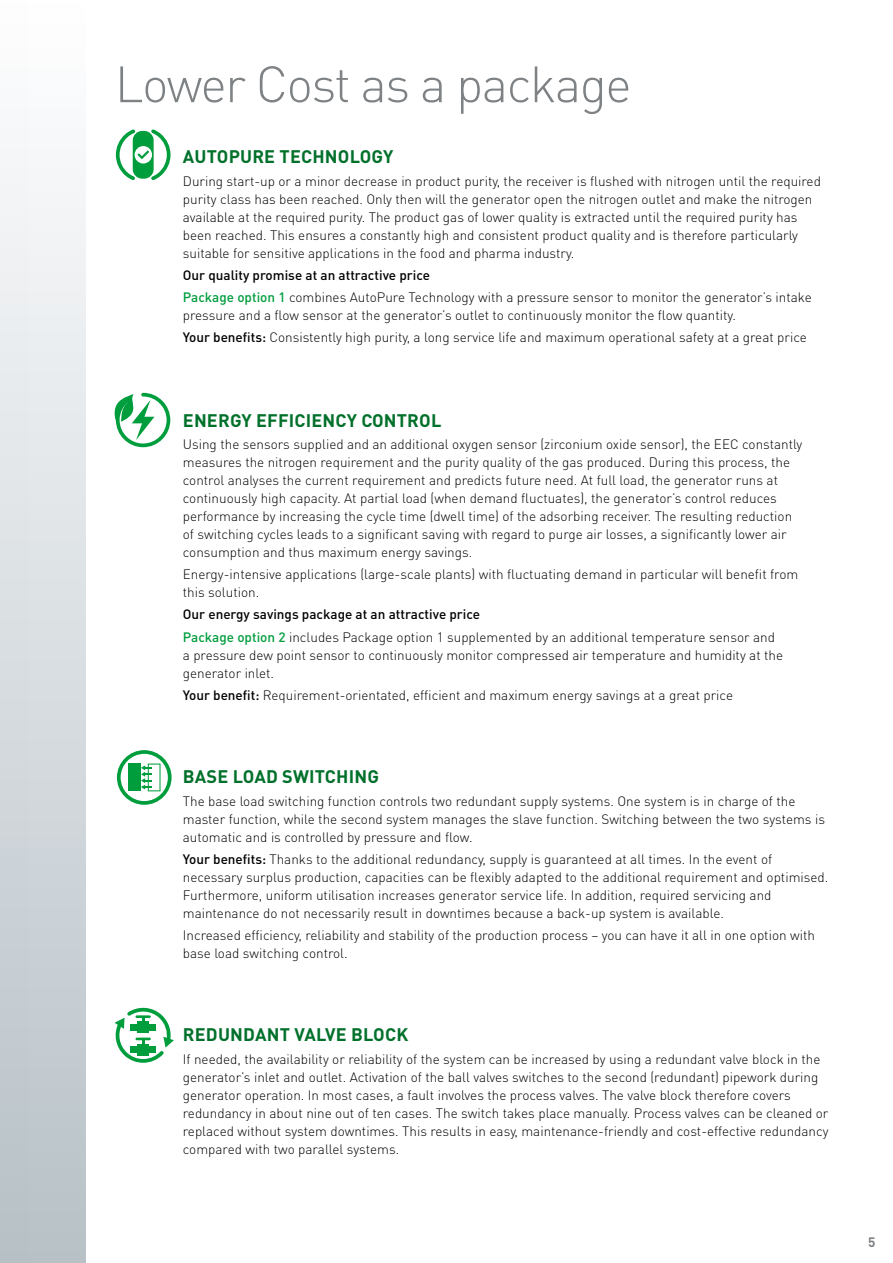
<style>
.page{position:relative;width:893px;height:1263px;background:#fff}
.page>*{position:absolute;margin:0;border:0;box-sizing:border-box;transform-origin:0 0}
.t1{font:300 50.25px "DIN Pro";letter-spacing:-.03em;color:#7e8285}
.t2{font:700 18px "DIN Pro";letter-spacing:.01em;color:#00702a}
.t3{font:300 13.5px/18px "DIN Pro";color:#000}
.t4{font:700 13.5px "DIN Pro";color:#7e8285}
.s1{font-weight:500}
.s2{font-weight:500;color:#009d3d}
</style>
<div class="page">
<svg style="left:114px;top:393px;width:56px;height:54px"></svg>
<svg style="left:116px;top:129px;width:55px;height:51px"></svg>
<svg style="left:114px;top:1007px;width:60px;height:56px"></svg>
<hr style="left:135px;top:1015px;width:16px;height:3px;background:#009d3d">
<svg style="left:117px;top:750px;width:55px;height:55px"></svg>
<div style="left:0;top:0;width:85px;height:1263px;background:linear-gradient(to bottom,#fff,#b7c1c7)"></div>
<img style="left:0;top:0;width:29px;height:1263px">
<h1 class="t1" style="left:115px;top:50px;width:518px">Lower Cost as a package</h1>
<h2 class="t2" style="left:183px;top:145px;width:212px">AUTOPURE TECHNOLOGY</h2>
<p class="t3" style="left:183px;top:171px;width:640px">During start-up or a minor decrease in product purity, the receiver is flushed with nitrogen until the required purity class has been reached. Only then will the generator open the nitrogen outlet and make the nitrogen available at the required purity. The product gas of lower quality is extracted until the required purity has been reached. This ensures a constantly high and consistent product quality and is therefore particularly suitable for sensitive applications in the food and pharma industry.</p>
<p class="t3" style="left:183px;top:263px;width:631px;line-height:22.2px"><span class="s1">Our quality promise at an attractive price<br></span><span class="s2">Package option 1</span> combines AutoPure Technology with a pressure sensor to monitor the generator’s intake</p>
<p class="t3" style="left:183px;top:303px;width:625px;line-height:22.2px">pressure and a flow sensor at the generator’s outlet to continuously monitor the flow quantity.<br><span class="s1">Your benefits:</span> Consistently high purity, a long service life and maximum operational safety at a great price</p>
<h2 class="t2" style="left:183px;top:408px;width:260px">ENERGY EFFICIENCY CONTROL</h2>
<p class="t3" style="left:183px;top:434px;width:621px">Using the sensors supplied and an additional oxygen sensor (zirconium oxide sensor), the EEC constantly measures the nitrogen requirement and the purity quality of the gas produced. During this process, the control analyses the current requirement and predicts future need. At full load, the generator runs at continuously high capacity. At partial load (when demand fluctuates), the generator’s control reduces performance by increasing the cycle time (dwell time) of the adsorbing receiver. The resulting reduction of switching cycles leads to a significant saving with regard to purge air losses, a significantly lower air consumption and thus maximum energy savings.</p>
<p class="t3" style="left:183px;top:565px;width:617px">Energy-intensive applications (large-scale plants) with fluctuating demand in particular will benefit from this solution.</p>
<p class="t3" style="left:183px;top:603px;width:594px;line-height:22.2px"><span class="s1">Our energy savings package at an attractive price<br></span><span class="s2">Package option 2</span> includes Package option 1 supplemented by an additional temperature sensor and</p>
<p class="t3" style="left:183px;top:645px;width:602px">a pressure dew point sensor to continuously monitor compressed air temperature and humidity at the generator inlet.</p>
<p class="t3" style="left:183px;top:685px;width:552px"><span class="s1">Your benefit:</span> Requirement-orientated, efficient and maximum energy savings at a great price</p>
<h2 class="t2" style="left:183px;top:764px;width:197px">BASE LOAD SWITCHING</h2>
<p class="t3" style="left:183px;top:791px;width:644px">The base load switching function controls two redundant supply systems. One system is in charge of the master function, while the second system manages the slave function. Switching between the two systems is automatic and is controlled by pressure and flow.</p>
<p class="t3" style="left:183px;top:849px;width:647px"><span class="s1">Your benefits:</span> Thanks to the additional redundancy, supply is guaranteed at all times. In the event of necessary surplus production, capacities can be flexibly adapted to the additional requirement and optimised.<br>Furthermore, uniform utilisation increases generator service life. In addition, required servicing and maintenance do not necessarily result in downtimes because a back-up system is available.</p>
<p class="t3" style="left:183px;top:926px;width:634px">Increased efficiency, reliability and stability of the production process – you can have it all in one option with base load switching control.</p>
<h2 class="t2" style="left:183px;top:1022px;width:227px">REDUNDANT VALVE BLOCK</h2>
<p class="t3" style="left:183px;top:1049px;width:647px">If needed, the availability or reliability of the system can be increased by using a redundant valve block in the generator’s inlet and outlet. Activation of the ball valves switches to the second (redundant) pipework during generator operation. In most cases, a fault involves the process valves. The valve block therefore covers redundancy in about nine out of ten cases. The switch takes place manually. Process valves can be cleaned or replaced without system downtimes. This results in easy, maintenance-friendly and cost-effective redundancy compared with two parallel systems.</p>
<p class="t4" style="left:868px;top:1233px;width:9px">5</p>
</div>
